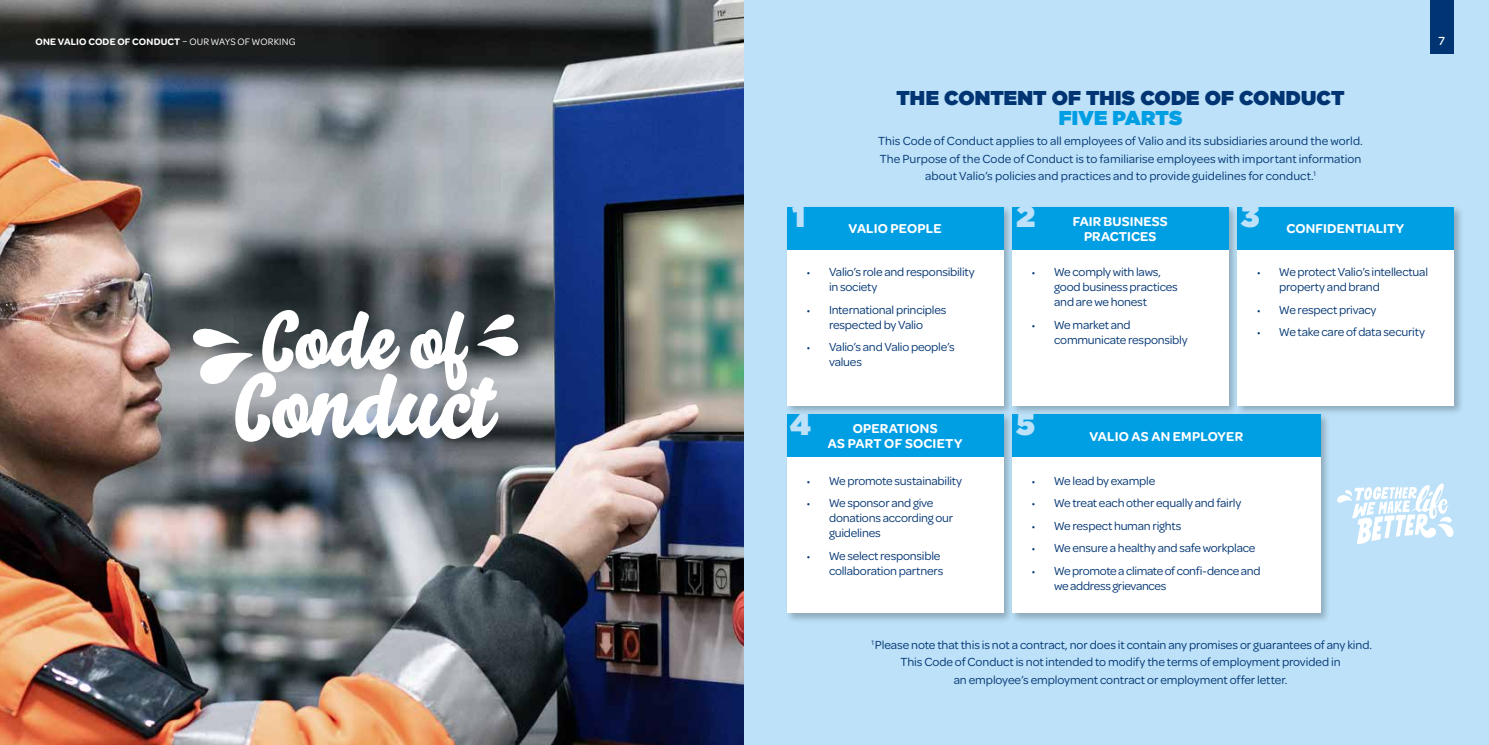
<style>
.page{position:relative;width:1489px;height:745px;background:#fff}
.page>*{position:absolute;margin:0;border:0;box-sizing:border-box;transform-origin:0 0}
.t1{font:92.88px "Salty 1";color:#fff}
.t2{font:83.12px "Salty 1";color:#fff}
.t3{font:900 30px "Gotham";color:#bce1f8}
.t4{font:900 20px "Gotham";letter-spacing:.01em;color:#003472}
.t5{font:900 20px "Gotham";letter-spacing:.005em;color:#009ee3}
.t6{font:600 13.75px/15px "Omnes Valio";letter-spacing:.01em;color:#fff;text-align:center}
.t7{font:12.5px/15px "Omnes Valio";letter-spacing:-.015em;color:#003472}
.t8{font:500 12.5px "Omnes Valio";color:#fff}
.t9{font:600 10px "Omnes Valio";letter-spacing:.02em;color:#fff}
.s1{font-weight:400}
.s2{font-size:11.25px}
</style>
<div class="page">
<img style="left:0;top:0;width:744px;height:744px">
<div style="left:744px;top:0;width:744px;height:744px;background:#bce1f8"></div>
<div style="left:1429px;top:0;width:24px;height:53px;background:#003472"></div>
<div style="left:784px;top:411px;width:229px;height:212px;background:#000;opacity:.25"></div>
<div style="left:787px;top:414px;width:216px;height:198px;background:#fff"></div>
<div style="left:784px;top:204px;width:229px;height:212px;background:#000;opacity:.25"></div>
<div style="left:787px;top:207px;width:216px;height:198px;background:#fff"></div>
<div style="left:787px;top:414px;width:216px;height:42px;background:#009ee3"></div>
<div style="left:787px;top:207px;width:216px;height:42px;background:#009ee3"></div>
<div style="left:1009px;top:204px;width:229px;height:212px;background:#000;opacity:.25"></div>
<div style="left:1012px;top:207px;width:216px;height:198px;background:#fff"></div>
<div style="left:1012px;top:207px;width:216px;height:42px;background:#009ee3"></div>
<div style="left:1234px;top:204px;width:229px;height:212px;background:#000;opacity:.25"></div>
<div style="left:1237px;top:207px;width:216px;height:198px;background:#fff"></div>
<div style="left:1237px;top:207px;width:216px;height:42px;background:#009ee3"></div>
<svg style="left:190px;top:321px;width:68px;height:67px"></svg>
<svg style="left:473px;top:309px;width:45px;height:48px"></svg>
<div style="left:1009px;top:411px;width:321px;height:212px;background:#000;opacity:.25"></div>
<div style="left:1012px;top:414px;width:308px;height:198px;background:#fff"></div>
<div style="left:1012px;top:414px;width:308px;height:42px;background:#009ee3"></div>
<svg style="left:1337px;top:483px;width:116px;height:61px"></svg>
<p class="t9" style="left:35px;top:35px;width:262px">ONE VALIO CODE OF CONDUCT <span class="s1">– OUR WAYS OF WORKING</span></p>
<p class="t8" style="left:1438px;top:32px;width:8px">7</p>
<h2 class="t2" style="left:262px;top:287px;width:206px">Code of</h2>
<h1 class="t1" style="left:235px;top:346px;width:263px">Conduct</h1>
<h3 class="t4" style="left:896px;top:83px;width:449px">THE CONTENT OF THIS CODE OF CONDUCT</h3>
<h3 class="t5" style="left:1058px;top:103px;width:125px">FIVE PARTS</h3>
<p class="t7" style="left:878px;top:132px;width:486px;line-height:17.5px;text-align:center">This Code of Conduct applies to all employees of Valio and its subsidiaries around the world.<br>The Purpose of the Code of Conduct is to familiarise employees with important information about Valio’s policies and practices and to provide guidelines for conduct.<sup>1</sup></p>
<h3 class="t3" style="left:792px;top:195px;width:14px">1</h3>
<h3 class="t3" style="left:1016px;top:195px;width:20px">2</h3>
<h3 class="t3" style="left:1240px;top:195px;width:20px">3</h3>
<p class="t6" style="left:1072px;top:212px;width:96px">FAIR BUSINESS<br>PRACTICES</p>
<p class="t6" style="left:1286px;top:220px;width:119px">CONFIDENTIALITY</p>
<p class="t7" style="left:1054px;top:264px;width:125px;text-indent:-22px"><span class="s2">•</span> We comply with laws, good business practices and are we honest</p>
<p class="t7" style="left:1054px;top:316px;width:135px;text-indent:-22px"><span class="s2">•</span> We market and communicate responsibly</p>
<p class="t6" style="left:848px;top:220px;width:95px">VALIO PEOPLE</p>
<p class="t7" style="left:829px;top:264px;width:147px;text-indent:-22px"><span class="s2">•</span> Valio’s role and responsibility in society</p>
<p class="t7" style="left:806px;top:301px;width:141px;text-align:center"><span class="s2">•</span> International principles respected by Valio</p>
<p class="t7" style="left:829px;top:339px;width:127px;text-indent:-22px"><span class="s2">•</span> Valio’s and Valio people’s values</p>
<p class="t7" style="left:1279px;top:264px;width:150px;text-indent:-22px"><span class="s2">•</span> We protect Valio’s intellectual property and brand</p>
<p class="t7" style="left:1256px;top:301px;width:121px"><span class="s2">•</span> We respect privacy</p>
<p class="t7" style="left:1256px;top:324px;width:170px"><span class="s2">•</span> We take care of data security</p>
<h3 class="t3" style="left:790px;top:402px;width:22px">4</h3>
<p class="t6" style="left:827px;top:420px;width:136px">OPERATIONS<br>AS PART OF SOCIETY</p>
<p class="t7" style="left:806px;top:472px;width:157px"><span class="s2">•</span> We promote sustainability</p>
<p class="t7" style="left:829px;top:494px;width:126px;text-indent:-22px"><span class="s2">•</span> We sponsor and give donations according our guidelines</p>
<p class="t7" style="left:806px;top:547px;width:138px;text-align:right"><span class="s2">•</span> We select responsible collaboration partners</p>
<h3 class="t3" style="left:1016px;top:402px;width:20px">5</h3>
<p class="t6" style="left:1089px;top:427px;width:155px">VALIO AS AN EMPLOYER</p>
<p class="t7" style="left:1031px;top:472px;width:125px"><span class="s2">•</span> We lead by example</p>
<p class="t7" style="left:1031px;top:494px;width:211px"><span class="s2">•</span> We treat each other equally and fairly</p>
<p class="t7" style="left:1031px;top:517px;width:151px"><span class="s2">•</span> We respect human rights</p>
<p class="t7" style="left:1031px;top:539px;width:225px"><span class="s2">•</span> We ensure a healthy and safe workplace</p>
<p class="t7" style="left:1054px;top:562px;width:208px;text-indent:-22px"><span class="s2">•</span> We promote a climate of confi-dence and we address grievances</p>
<p class="t7" style="left:871px;top:634px;width:502px;line-height:17.5px;text-align:center"><sup>1</sup> Please note that this is not a contract, nor does it contain any promises or guarantees of any kind.<br>This Code of Conduct is not intended to modify the terms of employment provided in<br>an employee’s employment contract or employment offer letter.</p>
</div>
